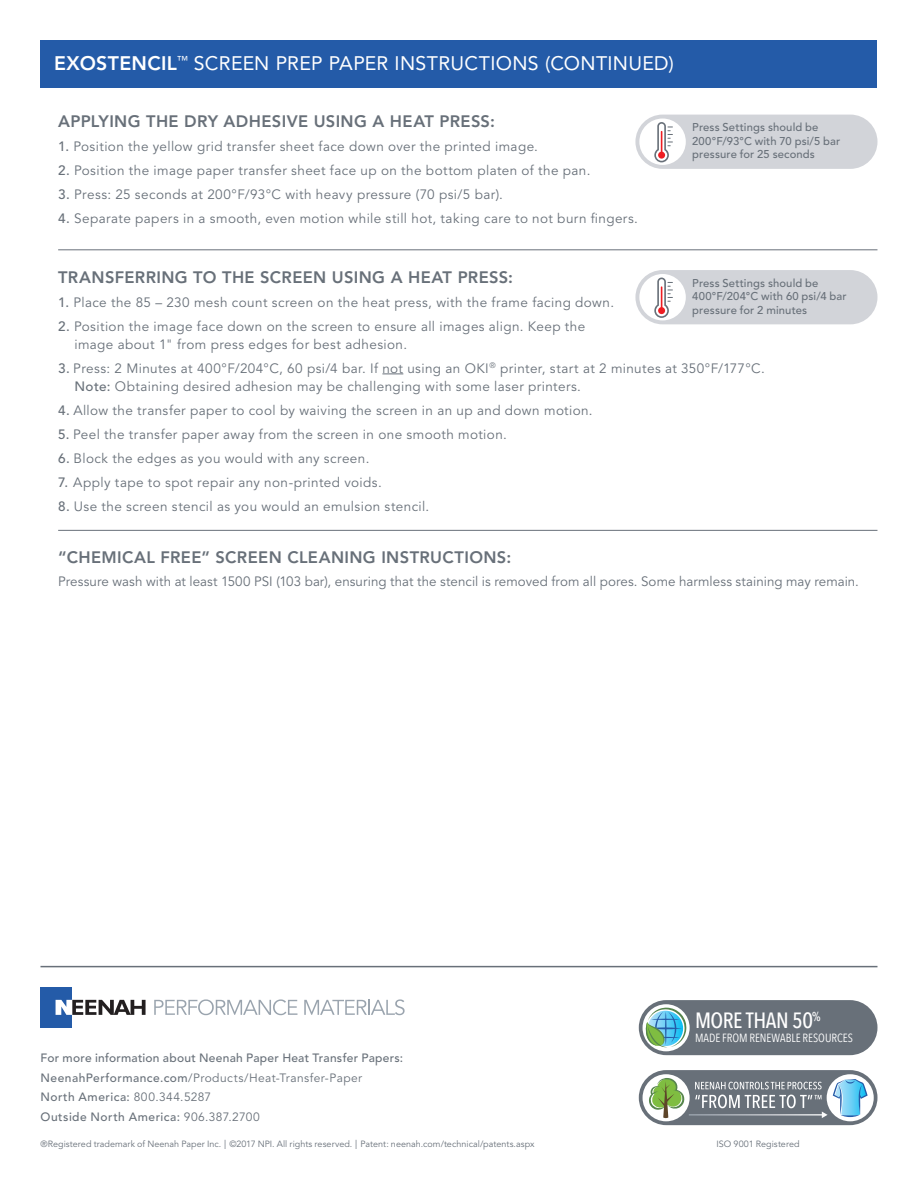
<style>
.page{position:relative;width:918px;height:1188px;background:#fff}
.page>*{position:absolute;margin:0;border:0;box-sizing:border-box;transform-origin:0 0}
.t1{font:500 22.05px "Avenir Next Condensed";letter-spacing:-.025em;color:#fff}
.t2{font:19.5px "Avenir LT Std";letter-spacing:.015em;color:#fff}
.t3{font:800 16.5px "Avenir LT Std";letter-spacing:.02em;color:#687079}
.t4{font:13.5px/18px "Avenir LT Std";letter-spacing:.03em;color:#687079}
.t5{font:13.5px "Avenir LT Std";letter-spacing:.005em;color:#687079}
.t6{font:500 12px/19.5px "Avenir LT Std";letter-spacing:.025em;color:#687079}
.t7{font:11.85px "Avenir Next Condensed";color:#fff}
.t8{font:500 11.25px/13.5px "Avenir LT Std";letter-spacing:.01em;color:#687079}
.t9{font:9px "Avenir LT Std";letter-spacing:.005em;color:#687079}
.s1{font-weight:800}
.s2{font-weight:500}
.s3{font-weight:400}
.s4{font-size:12.15px}
</style>
<div class="page">
<hr style="left:40px;top:966px;width:837px;height:1px;background:#687079">
<svg style="left:154px;top:999px;width:143px;height:16px"></svg>
<svg style="left:304px;top:999px;width:101px;height:16px"></svg>
<div style="left:40px;top:987px;width:32px;height:41px;background:#245ba8"></div>
<svg style="left:56px;top:1000px;width:90px;height:15px"></svg>
<div style="left:40px;top:40px;width:838px;height:48px;background:#245ba8"></div>
<hr style="left:58px;top:530px;width:819px;height:1px;background:#687079">
<hr style="left:58px;top:249px;width:819px;height:1px;background:#687079">
<div style="left:635px;top:270px;width:243px;height:54px;background:#d2d4d9;border-radius:27px"></div>
<div style="left:639px;top:274px;width:47px;height:46px;background:#fff;border-radius:50%"></div>
<svg style="left:654px;top:278px;width:19px;height:40px"></svg>
<div style="left:635px;top:115px;width:243px;height:54px;background:#d2d4d9;border-radius:27px"></div>
<div style="left:639px;top:119px;width:47px;height:46px;background:#fff;border-radius:50%"></div>
<svg style="left:654px;top:122px;width:19px;height:40px"></svg>
<div style="left:639px;top:1000px;width:238px;height:55px;background:#687079;border-radius:28px"></div>
<svg style="left:643px;top:1004px;width:47px;height:47px"></svg>
<svg style="left:646px;top:1008px;width:40px;height:39px;background:#7bbcbc"></svg>
<svg style="left:382px;top:374px;width:21px;height:1px"></svg>
<div style="left:639px;top:1070px;width:238px;height:55px;background:#687079;border-radius:28px"></div>
<div style="left:643px;top:1074px;width:47px;height:47px;background:#fff;border-radius:50%"></div>
<div style="left:827px;top:1074px;width:47px;height:47px;background:#fff;border-radius:50%"></div>
<svg style="left:649px;top:1078px;width:219px;height:40px"></svg>
<h2 class="t2" style="left:54px;top:52px;width:622px"><span class="s1">EXOSTENCIL</span><sup>™</sup> SCREEN PREP PAPER INSTRUCTIONS (CONTINUED)</h2>
<p class="t3" style="left:58px;top:112px;width:438px">APPLYING THE DRY ADHESIVE USING A HEAT PRESS:</p>
<p class="t4" style="left:58px;top:138px;width:481px"><span class="s2">1.</span> Position the yellow grid transfer sheet face down over the printed image.</p>
<p class="t4" style="left:58px;top:162px;width:534px"><span class="s2">2.</span> Position the image paper transfer sheet face up on the bottom platen of the pan.</p>
<p class="t4" style="left:58px;top:186px;width:446px"><span class="s2">3.</span> Press: 25 seconds at 200°F/93°C with heavy pressure (70 psi/5 bar).</p>
<p class="t4" style="left:58px;top:210px;width:581px"><span class="s2">4.</span> Separate papers in a smooth, even motion while still hot, taking care to not burn fingers.</p>
<p class="t8" style="left:692px;top:121px;width:149px">Press Settings should be<br>200°F/93°C with 70 psi/5 bar pressure for 25 seconds</p>
<p class="t3" style="left:58px;top:267px;width:456px">TRANSFERRING TO THE SCREEN USING A HEAT PRESS:</p>
<p class="t4" style="left:58px;top:293px;width:557px"><span class="s2">1.</span> Place the 85 – 230 mesh count screen on the heat press, with the frame facing down.</p>
<p class="t4" style="left:74px;top:317px;width:512px;text-indent:-16px"><span class="s2">2.</span> Position the image face down on the screen to ensure all images align. Keep the image about 1" from press edges for best adhesion.</p>
<p class="t4" style="left:74px;top:359px;width:692px;text-indent:-16px"><span class="s2">3.</span> Press: 2 Minutes at 400°F/204°C, 60 psi/4 bar. If not using an OKI<sup>®</sup> printer, start at 2 minutes at 350°F/177°C.<br><span class="s2">Note:</span> Obtaining desired adhesion may be challenging with some laser printers.</p>
<p class="t4" style="left:58px;top:401px;width:536px"><span class="s2">4.</span> Allow the transfer paper to cool by waiving the screen in an up and down motion.</p>
<p class="t4" style="left:58px;top:425px;width:450px"><span class="s2">5.</span> Peel the transfer paper away from the screen in one smooth motion.</p>
<p class="t4" style="left:58px;top:449px;width:313px"><span class="s2">6.</span> Block the edges as you would with any screen.</p>
<p class="t4" style="left:58px;top:473px;width:325px"><span class="s2">7.</span> Apply tape to spot repair any non-printed voids.</p>
<p class="t4" style="left:58px;top:497px;width:373px"><span class="s2">8.</span> Use the screen stencil as you would an emulsion stencil.</p>
<p class="t3" style="left:58px;top:548px;width:455px">“CHEMICAL FREE” SCREEN CLEANING INSTRUCTIONS:</p>
<p class="t5" style="left:58px;top:573px;width:802px">Pressure wash with at least 1500 PSI (103 bar), ensuring that the stencil is removed from all pores. Some harmless staining may remain.</p>
<p class="t8" style="left:692px;top:277px;width:156px">Press Settings should be<br>400°F/204°C with 60 psi/4 bar pressure for 2 minutes</p>
<p class="t6" style="left:41px;top:1049px;width:364px">For more information about Neenah Paper Heat Transfer Papers:<br>NeenahPerformance.com<span class="s3">/Products/Heat-Transfer-Paper<br></span>North America: <span class="s3">800.344.5287<br></span>Outside North America: <span class="s3">906.387.2700</span></p>
<p class="t9" style="left:40px;top:1139px;width:496px">®Registered trademark of Neenah Paper Inc. <span class="s4">l</span> ©2017 NPI. All rights reserved. <span class="s4">l</span> Patent: neenah.com/technical/patents.aspx</p>
<h1 class="t1" style="left:695px;top:1007px;width:127px">MORE THAN 50<sup>%</sup></h1>
<p class="t7" style="left:695px;top:1027px;width:159px">MADE FROM RENEWABLE RESOURCES</p>
<p class="t9" style="left:717px;top:1139px;width:84px">ISO 9001 Registered</p>
</div>
